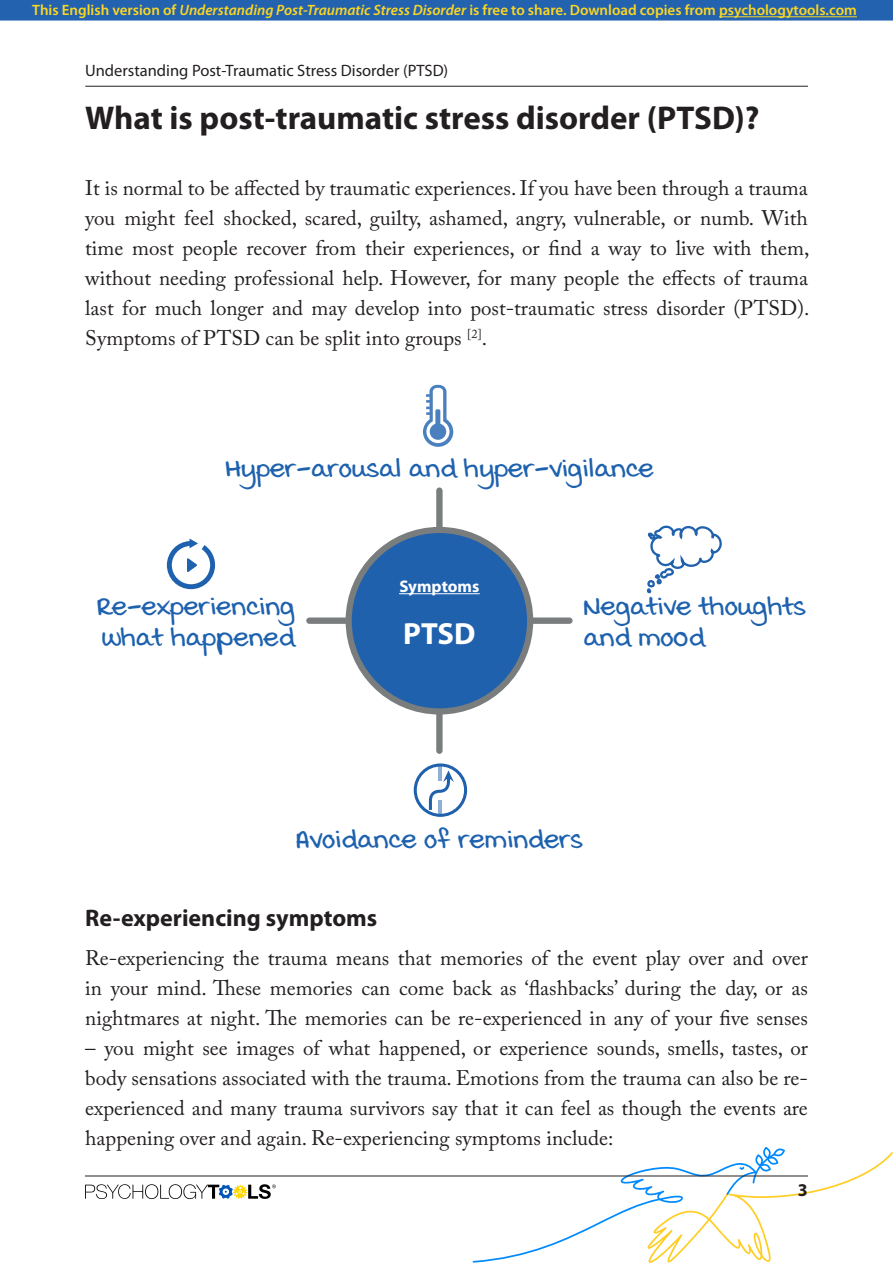
<style>
.page{position:relative;width:893px;height:1263px;background:#fff}
.page>*{position:absolute;margin:0;border:0;box-sizing:border-box;transform-origin:0 0}
.Heading_1{font:700 33px "Myriad Pro";color:#231f20}
.t1{font:700 30.75px/30.8px "Swister";color:#1e61ae}
.t2{font:700 30.75px "Myriad Pro";color:#fff}
.Heading_2{font:700 24px "Myriad Pro";color:#231f20}
.Main_body_text{font:21px/30px "Adobe Caslon Pro";color:#231f20;text-align:justify}
.t3{font:700 18px "Myriad Pro";color:#231f20}
.t4{font:700 16.95px "Myriad Pro";color:#fff}
.t5{font:16.5px "Myriad Pro";color:#231f20}
.t6{font:600 15px "Myriad Pro";color:#fcd621}
.s1{font-style:italic}
</style>
<div class="page">
<svg style="left:473px;top:1147px;width:420px;height:116px"></svg>
<hr style="left:85px;top:86px;width:723px;height:1px;background:#231f20">
<svg style="left:85px;top:1184px;width:191px;height:15px"></svg>
<hr style="left:85px;top:1176px;width:723px;height:1px;background:#231f20">
<div style="left:0;top:0;width:893px;height:21px;background:#2362af;border:2px solid #2362af"></div>
<hr style="left:719px;top:16px;width:138px;height:1px;background:#fcd621">
<div style="left:439px;top:617px;width:130px;height:7px;background:#7a7d7e"></div>
<div style="left:436px;top:491px;width:7px;height:130px;background:#7a7d7e"></div>
<div style="left:436px;top:621px;width:7px;height:130px;background:#7a7d7e"></div>
<div style="left:309px;top:617px;width:130px;height:7px;background:#7a7d7e"></div>
<svg style="left:346px;top:527px;width:187px;height:187px"></svg>
<hr style="left:399px;top:593px;width:80px;height:1px;background:#fff">
<svg style="left:413px;top:763px;width:55px;height:54px"></svg>
<svg style="left:646px;top:525px;width:76px;height:69px"></svg>
<svg style="left:167px;top:538px;width:48px;height:51px"></svg>
<svg style="left:423px;top:385px;width:30px;height:62px"></svg>
<p class="t6" style="left:32px;top:1px;width:826px">This English version of <span class="s1">Understanding Post-Traumatic Stress Disorder</span> is free to share. Download copies from psychologytools.com</p>
<p class="t5" style="left:85px;top:60px;width:365px">Understanding Post-Traumatic Stress Disorder (PTSD)</p>
<p class="Heading_1" style="left:85px;top:96px;width:676px">What is post-traumatic stress disorder (PTSD)?</p>
<p class="Main_body_text" style="left:85px;top:173px;width:726px">It is normal to be affected by traumatic experiences. If you have been through a trauma you might feel shocked, scared, guilty, ashamed, angry, vulnerable, or numb. With time most people recover from their experiences, or find a way to live with them, without needing professional help. However, for many people the effects of trauma last for much longer and may develop into post-traumatic stress disorder (PTSD).<br>Symptoms of PTSD can be split into groups <sup>[2]</sup>.</p>
<h2 class="t1" style="left:225px;top:452px;width:430px">Hyper-arousal and hyper-vigilance</h2>
<h2 class="t1" style="left:97px;top:590px;width:199px">Re-experiencing what happened</h2>
<p class="t4" style="left:399px;top:575px;width:82px">Symptoms</p>
<h2 class="t2" style="left:403px;top:613px;width:74px">PTSD</h2>
<h2 class="t1" style="left:583px;top:590px;width:224px">Negative thoughts and mood</h2>
<h2 class="t1" style="left:296px;top:824px;width:288px">Avoidance of reminders</h2>
<p class="Heading_2" style="left:85px;top:902px;width:294px">Re-experiencing symptoms</p>
<p class="Main_body_text" style="left:85px;top:942px;width:724px">Re-experiencing the trauma means that memories of the event play over and over in your mind. These memories can come back as ‘flashbacks’ during the day, or as nightmares at night. The memories can be re-experienced in any of your five senses</p>
<p class="Main_body_text" style="left:85px;top:1032px;width:724px">– you might see images of what happened, or experience sounds, smells, tastes, or body sensations associated with the trauma. Emotions from the trauma can also be re&shy;experienced and many trauma survivors say that it can feel as though the events are happening over and again. Re-experiencing symptoms include:</p>
<p class="t3" style="left:798px;top:1178px;width:11px">3</p>
</div>
